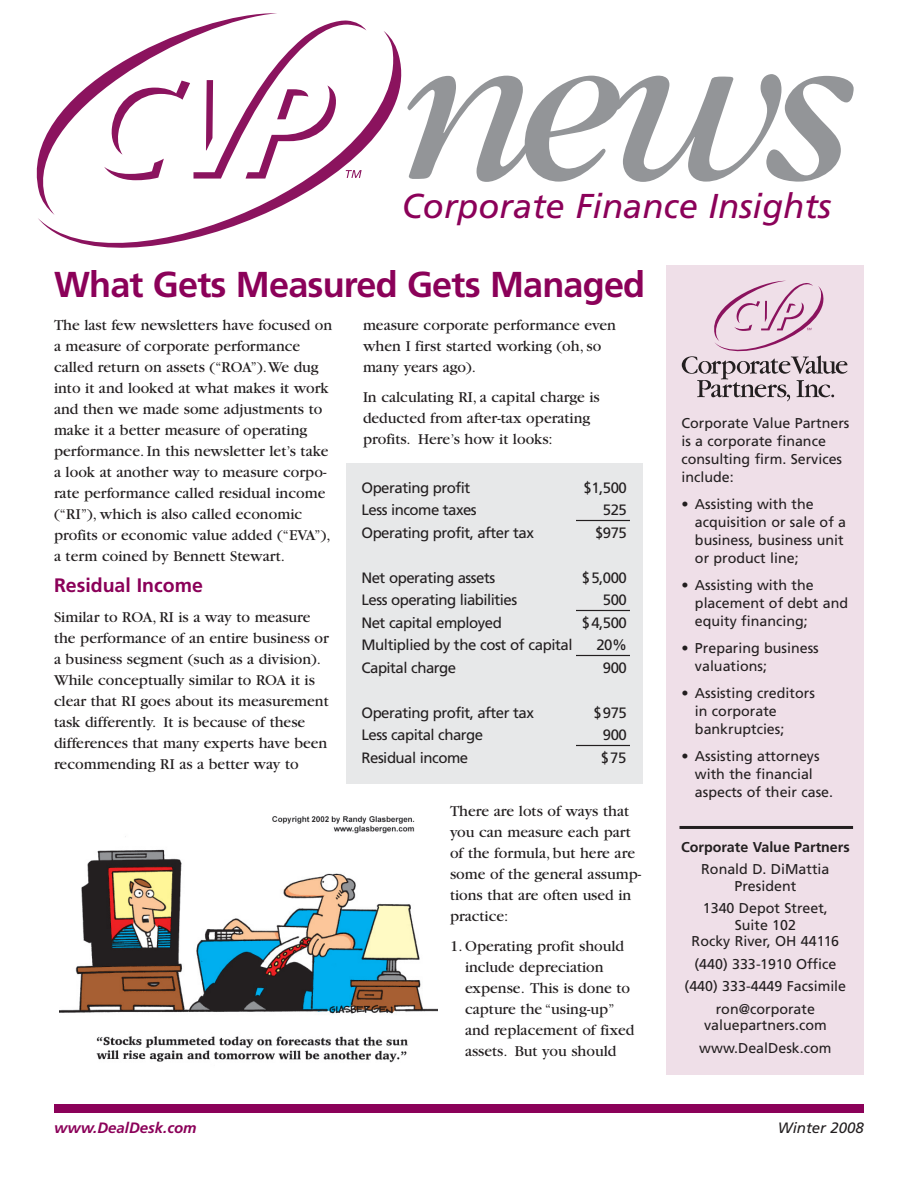
<style>
.page{position:relative;width:918px;height:1188px;background:#fff}
.page>*{position:absolute;margin:0;border:0;box-sizing:border-box;transform-origin:0 0}
.t1{font:italic 225px "Garamond";color:#939598}
.t2{font:700 36px "Frutiger";letter-spacing:-.02em;color:#8b0159}
.t3{font:italic 34.5px "Frutiger";color:#8b0159}
.t4{font:700 19.5px "Frutiger";color:#8b0159}
.t5{font:15.75px/21px "Garamond";color:#231f20}
.t6{font:15px "Frutiger";letter-spacing:-.035em;color:#231f20}
.t7{font:italic 700 15px "Frutiger";color:#8b0159}
.t8{font:italic 15px "Frutiger";color:#231f20}
.t9{font:14.25px/18px "Frutiger";color:#231f20}
.t10{font:700 14.25px "Frutiger";color:#231f20}
</style>
<div class="page">
<div style="left:346px;top:464px;width:298px;height:320px;background:#e7e8e9"></div>
<div style="left:54px;top:1104px;width:810px;height:9px;background:#8b0159"></div>
<div style="left:666px;top:266px;width:198px;height:810px;background:#efdfe8"></div>
<svg style="left:682px;top:280px;width:165px;height:121px"></svg>
<hr style="left:680px;top:826px;width:173px;height:3px;background:#231f20">
<svg style="left:36px;top:13px;width:366px;height:235px"></svg>
<svg style="left:104px;top:81px;width:86px;height:99px"></svg>
<svg style="left:246px;top:85px;width:91px;height:94px"></svg>
<svg style="left:346px;top:170px;width:16px;height:8px"></svg>
<img style="left:60px;top:816px;width:378px;height:247px">
<hr style="left:576px;top:520px;width:54px;height:1px;background:#231f20">
<hr style="left:576px;top:610px;width:54px;height:1px;background:#231f20">
<hr style="left:576px;top:655px;width:54px;height:1px;background:#231f20">
<hr style="left:576px;top:745px;width:54px;height:1px;background:#231f20">
<h1 class="t1" style="left:400px;top:32px;width:456px">news</h1>
<h3 class="t3" style="left:402px;top:193px;width:431px">Corporate Finance Insights</h3>
<h2 class="t2" style="left:54px;top:270px;width:593px">What Gets Measured Gets Managed</h2>
<p class="t5" style="left:54px;top:316px;width:280px">The last few newsletters have focused on a measure of corporate performance called return on assets (“ROA”).We dug into it and looked at what makes it work and then we made some adjustments to make it a better measure of operating performance. In this newsletter let’s take a look at another way to measure corpo&shy;rate performance called residual income (“RI”), which is also called economic profits or economic value added (“EVA”), a term coined by Bennett Stewart.</p>
<p class="t4" style="left:54px;top:578px;width:150px">Residual Income</p>
<p class="t5" style="left:54px;top:608px;width:276px">Similar to ROA, RI is a way to measure the performance of an entire business or a business segment (such as a division).<br>While conceptually similar to ROA it is clear that RI goes about its measurement task differently. It is because of these differences that many experts have been recommending RI as a better way to</p>
<p class="t7" style="left:54px;top:1122px;width:144px">www.DealDesk.com</p>
<p class="t5" style="left:363px;top:316px;width:255px">measure corporate performance even when I first started working (oh, so many years ago).</p>
<p class="t5" style="left:363px;top:388px;width:238px">In calculating RI, a capital charge is deducted from after-tax operating profits. Here’s how it looks:</p>
<p class="t6" style="left:362px;top:482px;width:110px">Operating profit</p>
<p class="t6" style="left:584px;top:482px;width:45px">$1,500</p>
<p class="t6" style="left:362px;top:504px;width:117px">Less income taxes</p>
<p class="t6" style="left:603px;top:504px;width:26px">525</p>
<p class="t6" style="left:362px;top:526px;width:174px">Operating profit, after tax</p>
<p class="t6" style="left:595px;top:526px;width:33px">$975</p>
<p class="t6" style="left:362px;top:572px;width:135px">Net operating assets</p>
<p class="t6" style="left:582px;top:572px;width:47px">$5,000</p>
<p class="t6" style="left:362px;top:594px;width:157px">Less operating liabilities</p>
<p class="t6" style="left:603px;top:594px;width:26px">500</p>
<p class="t6" style="left:362px;top:616px;width:142px">Net capital employed</p>
<p class="t6" style="left:582px;top:616px;width:47px">$4,500</p>
<p class="t6" style="left:362px;top:639px;width:213px">Multiplied by the cost of capital</p>
<p class="t6" style="left:596px;top:639px;width:32px">20%</p>
<p class="t6" style="left:362px;top:662px;width:96px">Capital charge</p>
<p class="t6" style="left:603px;top:662px;width:26px">900</p>
<p class="t6" style="left:362px;top:706px;width:174px">Operating profit, after tax</p>
<p class="t6" style="left:593px;top:706px;width:35px">$975</p>
<p class="t6" style="left:362px;top:729px;width:123px">Less capital charge</p>
<p class="t6" style="left:603px;top:729px;width:26px">900</p>
<p class="t6" style="left:362px;top:752px;width:108px">Residual income</p>
<p class="t6" style="left:601px;top:752px;width:27px">$75</p>
<p class="t5" style="left:450px;top:802px;width:193px">There are lots of ways that you can measure each part of the formula, but here are some of the general assump&shy;tions that are often used in practice:</p>
<p class="t5" style="left:465px;top:937px;width:171px;text-indent:-15px">1. Operating profit should include depreciation expense. This is done to capture the “using-up” and replacement of fixed assets. But you should</p>
<p class="t9" style="left:681px;top:416px;width:169px">Corporate Value Partners is a corporate finance consulting firm. Services include:</p>
<p class="t9" style="left:695px;top:497px;width:153px;text-indent:-14px">• Assisting with the acquisition or sale of a business, business unit or product line;</p>
<p class="t9" style="left:695px;top:578px;width:155px;text-indent:-14px">• Assisting with the placement of debt and equity financing;</p>
<p class="t9" style="left:695px;top:641px;width:125px;text-indent:-14px">• Preparing business valuations;</p>
<p class="t9" style="left:695px;top:686px;width:121px;text-indent:-14px">• Assisting creditors in corporate bankruptcies;</p>
<p class="t9" style="left:695px;top:749px;width:140px;text-indent:-14px">• Assisting attorneys with the financial aspects of their case.</p>
<p class="t10" style="left:681px;top:841px;width:170px">Corporate Value Partners</p>
<p class="t9" style="left:701px;top:862px;width:130px;line-height:16.5px;text-align:center">Ronald D. DiMattia<br>President</p>
<p class="t9" style="left:692px;top:901px;width:149px;line-height:16.5px;text-align:center">1340 Depot Street,<br>Suite 102<br>Rocky River, OH 44116</p>
<p class="t9" style="left:685px;top:954px;width:163px;line-height:22.5px;text-align:center">(440) 333-1910 Office (440) 333-4449 Facsimile ron@corporate</p>
<p class="t9" style="left:699px;top:1015px;width:134px;line-height:22.5px;text-align:center">valuepartners.com www.DealDesk.com</p>
<p class="t8" style="left:778px;top:1122px;width:88px">Winter 2008</p>
</div>
